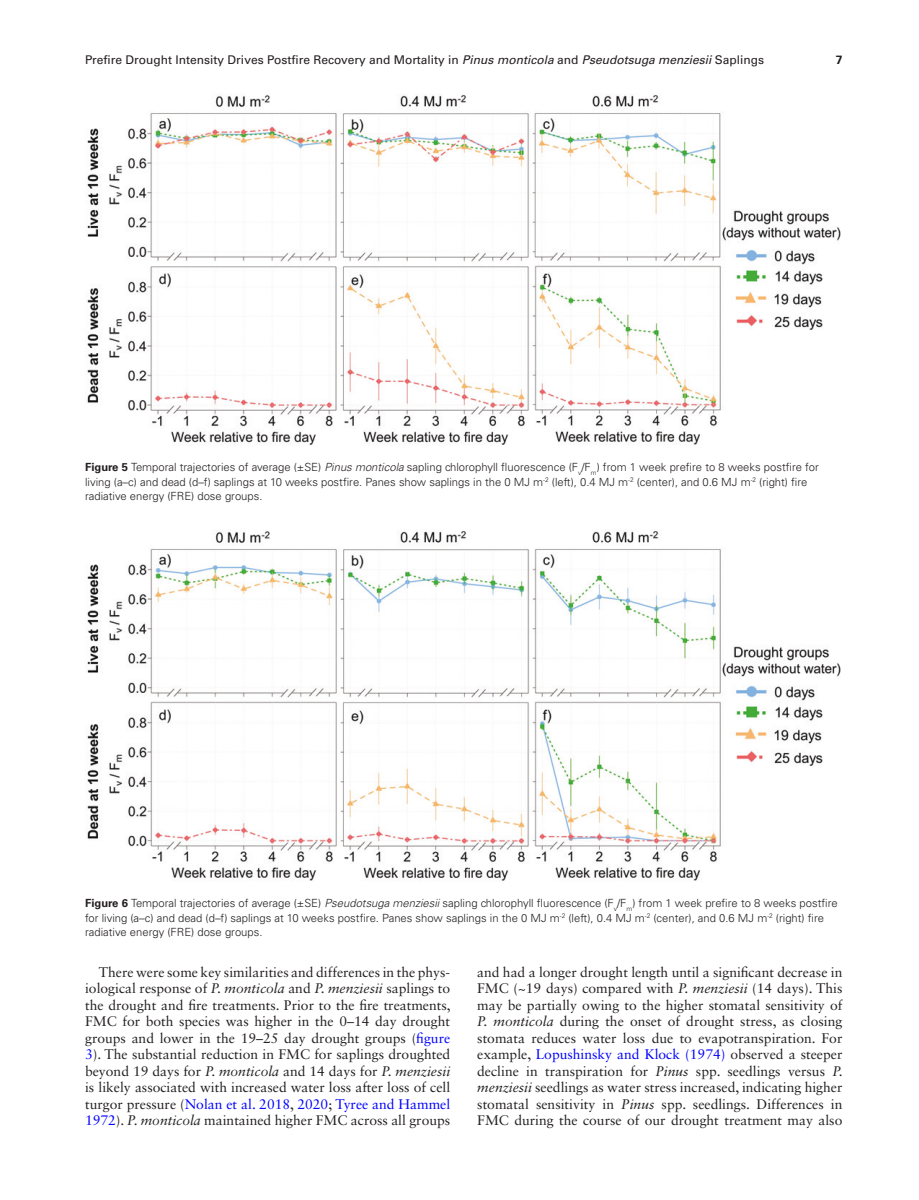
<style>
.page{position:relative;width:919px;height:1200px;background:#fff}
.page>*{position:absolute;margin:0;border:0;box-sizing:border-box;transform-origin:0 0}
.TextInd{font:13.8px/16.5px "Sabon LT Std";color:#231f20;text-align:justify}
.t1{font:12px "Univers LT Std 3";color:#231f20}
.t2{font:700 12px "Univers LT Std";color:#231f20}
.FigCapt{font:300 11.25px/14.2px "Univers LT Std";color:#231f20}
.s1{font-family:"Univers LT Std";font-style:italic}
.s2{font-weight:700}
.s3{font-style:italic}
.s4{color:#00f}
</style>
<div class="page">
<img style="left:87px;top:95px;width:754px;height:350px">
<img style="left:87px;top:531px;width:754px;height:350px">
<p class="t1" style="left:85px;top:52px;width:680px">Prefire Drought Intensity Drives Postfire Recovery and Mortality in <span class="s1">Pinus monticola</span> and <span class="s1">Pseudotsuga menziesii</span> Saplings</p>
<p class="t2" style="left:835px;top:53px;width:8px">7</p>
<p class="FigCapt" style="left:85px;top:460px;width:735px"><span class="s2">Figure 5</span> Temporal trajectories of average (±SE) <span class="s3">Pinus monticola</span> sapling chlorophyll fluorescence (F<sub>v</sub>/F<sub>m</sub>) from 1 week prefire to 8 weeks postfire for living (a–c) and dead (d–f) saplings at 10 weeks postfire. Panes show saplings in the 0 MJ m<sup>-2</sup> (left), 0.4 MJ m<sup>-2</sup> (center), and 0.6 MJ m<sup>-2</sup> (right) fire radiative energy (FRE) dose groups.</p>
<p class="FigCapt" style="left:85px;top:896px;width:754px"><span class="s2">Figure 6</span> Temporal trajectories of average (±SE) <span class="s3">Pseudotsuga menziesii</span> sapling chlorophyll fluorescence (F<sub>v</sub>/F<sub>m</sub>) from 1 week prefire to 8 weeks postfire for living (a–c) and dead (d–f) saplings at 10 weeks postfire. Panes show saplings in the 0 MJ m<sup>-2</sup> (left), 0.4 MJ m<sup>-2</sup> (center), and 0.6 MJ m<sup>-2</sup> (right) fire radiative energy (FRE) dose groups.</p>
<p class="TextInd" style="left:85px;top:963px;width:367px;text-indent:14px">There were some key similarities and differences in the phys&shy;iological response of <span class="s3">P. monticola</span> and <span class="s3">P. menziesii</span> saplings to the drought and fire treatments. Prior to the fire treatments, FMC for both species was higher in the 0–14 day drought groups and lower in the 19–25 day drought groups (<span class="s4">figure 3</span>). The substantial reduction in FMC for saplings droughted beyond 19 days for <span class="s3">P. monticola</span> and 14 days for <span class="s3">P. menziesii </span>is likely associated with increased water loss after loss of cell turgor pressure (<span class="s4">Nolan et al. 2018</span>, <span class="s4">2020</span>; <span class="s4">Tyree and Hammel 1972</span>). <span class="s3">P. monticola</span> maintained higher FMC across all groups</p>
<p class="TextInd" style="left:477px;top:963px;width:367px">and had a longer drought length until a significant decrease in FMC (~19 days) compared with <span class="s3">P. menziesii</span> (14 days). This may be partially owing to the higher stomatal sensitivity of <span class="s3">P. monticola</span> during the onset of drought stress, as closing stomata reduces water loss due to evapotranspiration. For example, <span class="s4">Lopushinsky and Klock (1974)</span> observed a steeper decline in transpiration for <span class="s3">Pinus</span> spp. seedlings versus <span class="s3">P. menziesii</span> seedlings as water stress increased, indicating higher stomatal sensitivity in <span class="s3">Pinus</span> spp. seedlings. Differences in FMC during the course of our drought treatment may also</p>
</div>
